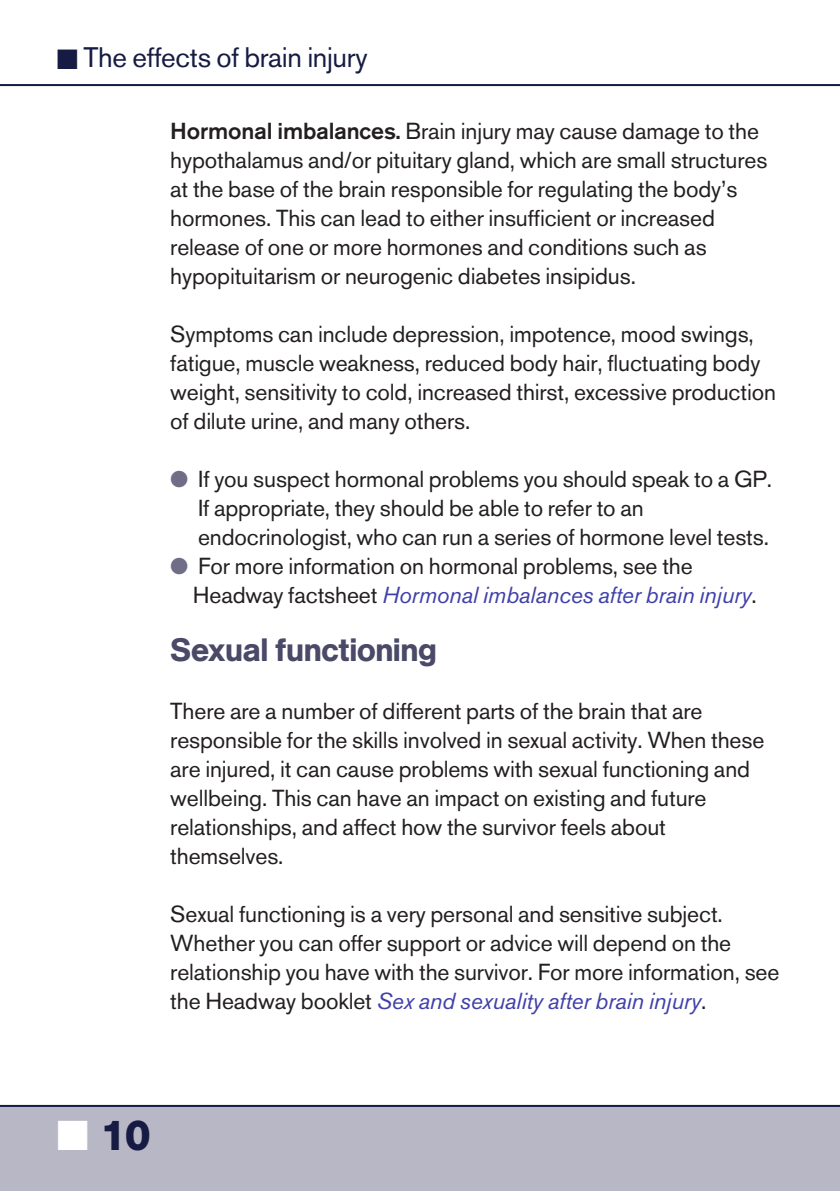
<style>
.page{position:relative;width:840px;height:1191px;background:#fff}
.page>*{position:absolute;margin:0;border:0;box-sizing:border-box;transform-origin:0 0}
.t1{font:700 42px "AG Book BQ";color:#151b42}
.t2{font:500 32px "AG Book BQ";letter-spacing:-.01em;color:#4a4967}
.t3{font:28px "Akzidenz Grotesk BE";letter-spacing:-.01em;color:#151b42}
.t4{font:23px/29px "Akzidenz Grotesk BE";letter-spacing:-.005em;color:#231f20}
.t5{font:italic 23px "Akzidenz Grotesk BE";letter-spacing:-.005em;color:#4040aa}
.s1{font-weight:500}
.s2{color:#706d87}
.s3{font-style:normal;color:#231f20}
.s4{font-style:italic;color:#4040aa}
.s5{color:#fff}
</style>
<div class="page">
<div style="left:0;top:1106px;width:839px;height:85px;background:#b8b7c5"></div>
<hr style="left:0;top:84px;width:839px;height:2px;background:#151b42">
<hr style="left:0;top:1105px;width:839px;height:2px;background:#151b42">
<p class="t3" style="left:57px;top:47px;width:312px">■ The effects of brain injury</p>
<p class="t4" style="left:170px;top:119px;width:598px"><span class="s1">Hormonal imbalances.</span> Brain injury may cause damage to the hypothalamus and/or pituitary gland, which are small structures at the base of the brain responsible for regulating the body’s hormones. This can lead to either insufficient or increased release of one or more hormones and conditions such as hypopituitarism or neurogenic diabetes insipidus.</p>
<p class="t4" style="left:170px;top:322px;width:607px">Symptoms can include depression, impotence, mood swings, fatigue, muscle weakness, reduced body hair, fluctuating body weight, sensitivity to cold, increased thirst, excessive production of dilute urine, and many others.</p>
<p class="t4" style="left:198px;top:466px;width:575px;text-indent:-28px"><span class="s2">●</span> If you suspect hormonal problems you should speak to a GP.<br>If appropriate, they should be able to refer to an endocrinologist, who can run a series of hormone level tests.</p>
<p class="t4" style="left:170px;top:553px;width:523px"><span class="s2">●</span> For more information on hormonal problems, see the</p>
<p class="t5" style="left:193px;top:586px;width:565px"><span class="s3">Headway factsheet</span> Hormonal imbalances after brain injury<span class="s3">.</span></p>
<p class="t2" style="left:170px;top:637px;width:268px">Sexual functioning</p>
<p class="t4" style="left:170px;top:699px;width:595px">There are a number of different parts of the brain that are responsible for the skills involved in sexual activity. When these are injured, it can cause problems with sexual functioning and wellbeing. This can have an impact on existing and future relationships, and affect how the survivor feels about themselves.</p>
<p class="t4" style="left:170px;top:902px;width:610px">Sexual functioning is a very personal and sensitive subject.<br>Whether you can offer support or advice will depend on the relationship you have with the survivor. For more information, see the Headway booklet <span class="s4">Sex and sexuality after brain injury</span>.</p>
<p class="t1" style="left:57px;top:1118px;width:95px"><span class="s5">■</span> 10</p>
</div>
